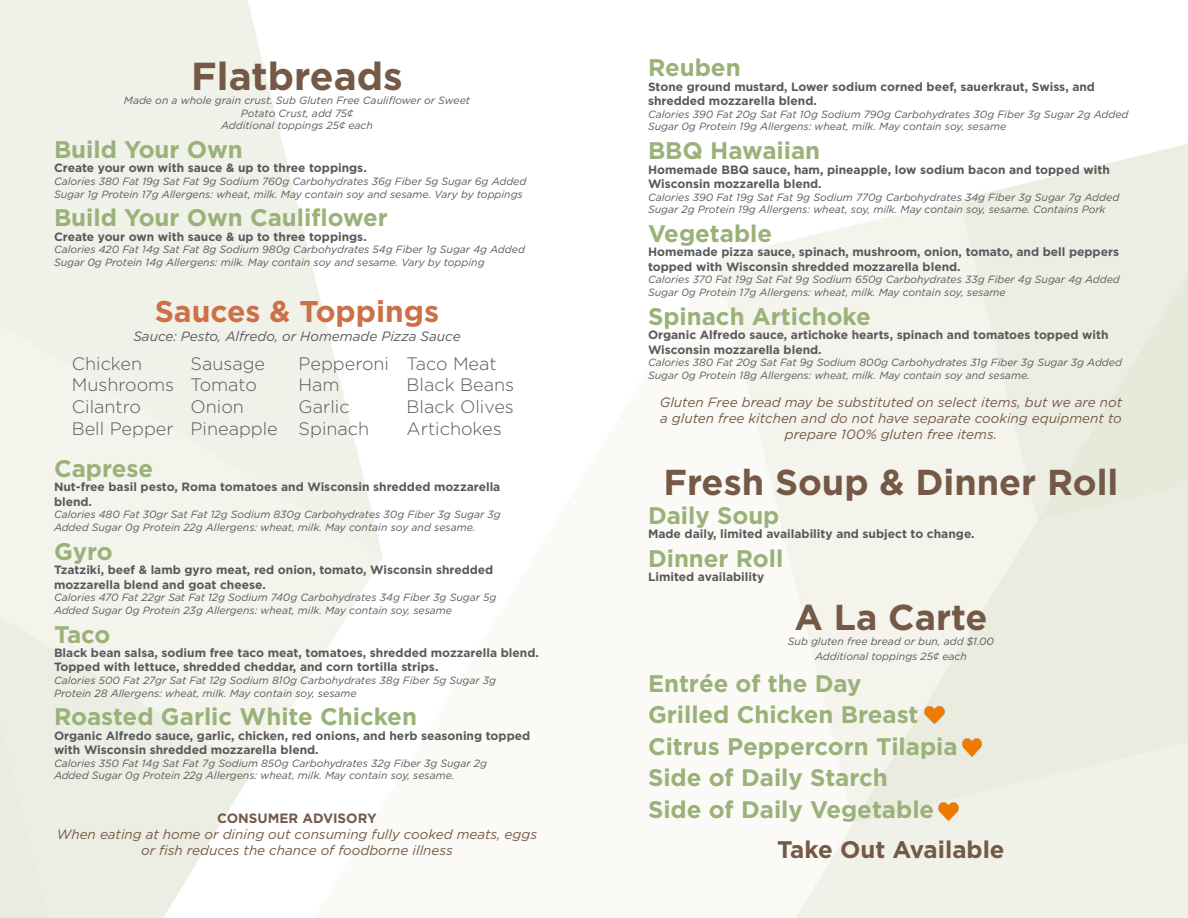
<style>
.page{position:relative;width:1188px;height:918px;background:#fff}
.page>*{position:absolute;margin:0;border:0;box-sizing:border-box;transform-origin:0 0}
.t1{font:700 39px "Gotham";color:#755946}
.t2{font:700 36px "Gotham";color:#755946}
.t3{font:700 30px "Gotham";color:#cd7047}
.t4{font:700 24px "Gotham";color:#9ab279}
.t5{font:700 24px "Gotham";color:#755946}
.t6{font:300 18px "Gotham";color:#58595b}
.t7{font:italic 13.5px/16.2px "Gotham";color:#755946;text-align:center}
.t8{font:italic 13.5px "Gotham";color:#595a5c}
.t9{font:700 13.5px "Gotham";color:#755946}
.t10{font:700 12px/14.4px "Gotham";color:#58595b}
.t11{font:italic 10.5px/12.6px "Gotham";color:#58595b}
</style>
<div class="page">
<img style="left:923px;top:703px;width:23px;height:24px">
<img style="left:960px;top:736px;width:24px;height:23px">
<img style="left:937px;top:800px;width:23px;height:23px">
<p class="t1" style="left:191px;top:54px;width:213px">Flatbreads</p>
<p class="t11" style="left:124px;top:94px;width:348px">Made on a whole grain crust. Sub Gluten Free Cauliflower or Sweet</p>
<p class="t11" style="left:241px;top:106px;width:114px">Potato Crust, add 75¢</p>
<p class="t11" style="left:221px;top:119px;width:153px">Additional toppings 25¢ each</p>
<p class="t4" style="left:54px;top:136px;width:190px">Build Your Own</p>
<p class="t10" style="left:54px;top:161px;width:314px">Create your own with sauce &amp; up to three toppings.</p>
<p class="t11" style="left:54px;top:175px;width:474px">Calories 380 Fat 19g Sat Fat 9g Sodium 760g Carbohydrates 36g Fiber 5g Sugar 6g Added<br>Sugar 1g Protein 17g Allergens: wheat, milk. May contain soy and sesame. Vary by toppings</p>
<p class="t4" style="left:54px;top:204px;width:335px">Build Your Own Cauliflower</p>
<p class="t10" style="left:54px;top:229px;width:314px">Create your own with sauce &amp; up to three toppings.</p>
<p class="t11" style="left:54px;top:243px;width:472px">Calories 420 Fat 14g Sat Fat 8g Sodium 980g Carbohydrates 54g Fiber 1g Sugar 4g Added<br>Sugar 0g Protein 14g Allergens: milk. May contain soy and sesame. Vary by topping</p>
<p class="t3" style="left:155px;top:294px;width:286px">Sauces &amp; Toppings</p>
<p class="t8" style="left:133px;top:328px;width:329px">Sauce: Pesto, Alfredo, or Homemade Pizza Sauce</p>
<p class="t6" style="left:72px;top:352px;width:72px">Chicken</p>
<p class="t6" style="left:191px;top:352px;width:76px">Sausage</p>
<p class="t6" style="left:299px;top:352px;width:199px">Pepperoni Taco Meat</p>
<p class="t6" style="left:72px;top:374px;width:187px">Mushrooms Tomato</p>
<p class="t6" style="left:299px;top:374px;width:43px">Ham</p>
<p class="t6" style="left:407px;top:374px;width:109px">Black Beans</p>
<p class="t6" style="left:72px;top:395px;width:71px">Cilantro</p>
<p class="t6" style="left:191px;top:395px;width:55px">Onion</p>
<p class="t6" style="left:299px;top:395px;width:53px">Garlic</p>
<p class="t6" style="left:407px;top:395px;width:109px">Black Olives</p>
<p class="t6" style="left:72px;top:417px;width:299px">Bell Pepper Pineapple Spinach</p>
<p class="t6" style="left:407px;top:417px;width:97px">Artichokes</p>
<p class="t4" style="left:54px;top:455px;width:101px">Caprese</p>
<p class="t10" style="left:54px;top:480px;width:448px">Nut-free basil pesto, Roma tomatoes and Wisconsin shredded mozzarella blend.</p>
<p class="t11" style="left:54px;top:508px;width:448px">Calories 480 Fat 30gr Sat Fat 12g Sodium 830g Carbohydrates 30g Fiber 3g Sugar 3g</p>
<p class="t11" style="left:54px;top:521px;width:423px">Added Sugar 0g Protein 22g Allergens: wheat, milk. May contain soy and sesame.</p>
<p class="t4" style="left:54px;top:537px;width:60px">Gyro</p>
<p class="t10" style="left:54px;top:562px;width:441px">Tzatziki, beef &amp; lamb gyro meat, red onion, tomato, Wisconsin shredded</p>
<p class="t10" style="left:54px;top:577px;width:213px">mozzarella blend and goat cheese.</p>
<p class="t11" style="left:54px;top:591px;width:444px">Calories 470 Fat 22gr Sat Fat 12g Sodium 740g Carbohydrates 34g Fiber 3g Sugar 5g</p>
<p class="t11" style="left:54px;top:604px;width:400px">Added Sugar 0g Protein 23g Allergens: wheat, milk. May contain soy, sesame</p>
<p class="t4" style="left:54px;top:620px;width:58px">Taco</p>
<p class="t10" style="left:54px;top:645px;width:486px">Black bean salsa, sodium free taco meat, tomatoes, shredded mozzarella blend.<br>Topped with lettuce, shredded cheddar, and corn tortilla strips.</p>
<p class="t11" style="left:54px;top:674px;width:444px">Calories 500 Fat 27gr Sat Fat 12g Sodium 810g Carbohydrates 38g Fiber 5g Sugar 3g</p>
<p class="t11" style="left:54px;top:686px;width:304px">Protein 28 Allergens: wheat, milk. May contain soy, sesame</p>
<p class="t4" style="left:54px;top:703px;width:364px">Roasted Garlic White Chicken</p>
<p class="t10" style="left:54px;top:728px;width:478px">Organic Alfredo sauce, garlic, chicken, red onions, and herb seasoning topped with Wisconsin shredded mozzarella blend.</p>
<p class="t11" style="left:54px;top:757px;width:435px">Calories 350 Fat 14g Sat Fat 7g Sodium 850g Carbohydrates 32g Fiber 3g Sugar 2g</p>
<p class="t11" style="left:54px;top:769px;width:402px">Added Sugar 0g Protein 22g Allergens: wheat, milk. May contain soy, sesame.</p>
<p class="t9" style="left:217px;top:810px;width:161px">CONSUMER ADVISORY</p>
<p class="t4" style="left:648px;top:54px;width:94px">Reuben</p>
<p class="t10" style="left:648px;top:79px;width:449px">Stone ground mustard, Lower sodium corned beef, sauerkraut, Swiss, and shredded mozzarella blend.</p>
<p class="t11" style="left:648px;top:108px;width:482px">Calories 390 Fat 20g Sat Fat 10g Sodium 790g Carbohydrates 30g Fiber 3g Sugar 2g Added<br>Sugar 0g Protein 19g Allergens: wheat, milk. May contain soy, sesame</p>
<p class="t4" style="left:648px;top:137px;width:174px">BBQ Hawaiian</p>
<p class="t10" style="left:648px;top:162px;width:463px">Homemade BBQ sauce, ham, pineapple, low sodium bacon and topped with<br>Wisconsin mozzarella blend.</p>
<p class="t11" style="left:648px;top:190px;width:473px">Calories 390 Fat 19g Sat Fat 9g Sodium 770g Carbohydrates 34g Fiber 3g Sugar 7g Added<br>Sugar 2g Protein 19g Allergens: wheat, soy, milk. May contain soy, sesame. Contains Pork</p>
<p class="t4" style="left:648px;top:220px;width:126px">Vegetable</p>
<p class="t10" style="left:648px;top:245px;width:473px">Homemade pizza sauce, spinach, mushroom, onion, tomato, and bell peppers topped with Wisconsin shredded mozzarella blend.</p>
<p class="t11" style="left:648px;top:273px;width:473px">Calories 370 Fat 19g Sat Fat 9g Sodium 650g Carbohydrates 33g Fiber 4g Sugar 4g Added<br>Sugar 0g Protein 17g Allergens: wheat, milk. May contain soy, sesame</p>
<p class="t4" style="left:648px;top:302px;width:224px">Spinach Artichoke</p>
<p class="t10" style="left:648px;top:327px;width:462px">Organic Alfredo sauce, artichoke hearts, spinach and tomatoes topped with<br>Wisconsin mozzarella blend.</p>
<p class="t11" style="left:648px;top:356px;width:475px">Calories 380 Fat 20g Sat Fat 9g Sodium 800g Carbohydrates 31g Fiber 3g Sugar 3g Added<br>Sugar 0g Protein 18g Allergens: wheat, milk. May contain soy and sesame.</p>
<p class="t7" style="left:660px;top:394px;width:464px">Gluten Free bread may be substituted on select items, but we are not a gluten free kitchen and do not have separate cooking equipment to prepare 100% gluten free items.</p>
<p class="t2" style="left:664px;top:461px;width:456px">Fresh Soup &amp; Dinner Roll</p>
<p class="t4" style="left:648px;top:501px;width:133px">Daily Soup</p>
<p class="t10" style="left:648px;top:526px;width:328px">Made daily, limited availability and subject to change.</p>
<p class="t4" style="left:648px;top:544px;width:137px">Dinner Roll</p>
<p class="t10" style="left:648px;top:569px;width:118px">Limited availability</p>
<p class="t2" style="left:794px;top:597px;width:195px">A La Carte</p>
<p class="t11" style="left:788px;top:635px;width:208px">Sub gluten free bread or bun, add $1.00</p>
<p class="t11" style="left:815px;top:650px;width:153px">Additional toppings 25¢ each</p>
<p class="t4" style="left:648px;top:669px;width:215px">Entrée of the Day</p>
<p class="t4" style="left:648px;top:701px;width:272px">Grilled Chicken Breast</p>
<p class="t4" style="left:648px;top:732px;width:311px">Citrus Peppercorn Tilapia</p>
<p class="t4" style="left:648px;top:764px;width:241px">Side of Daily Starch</p>
<p class="t4" style="left:648px;top:795px;width:288px">Side of Daily Vegetable</p>
<p class="t7" style="left:57px;top:826px;width:482px">When eating at home or dining out consuming fully cooked meats, eggs or fish reduces the chance of foodborne illness</p>
<p class="t5" style="left:777px;top:836px;width:229px">Take Out Available</p>
</div>
